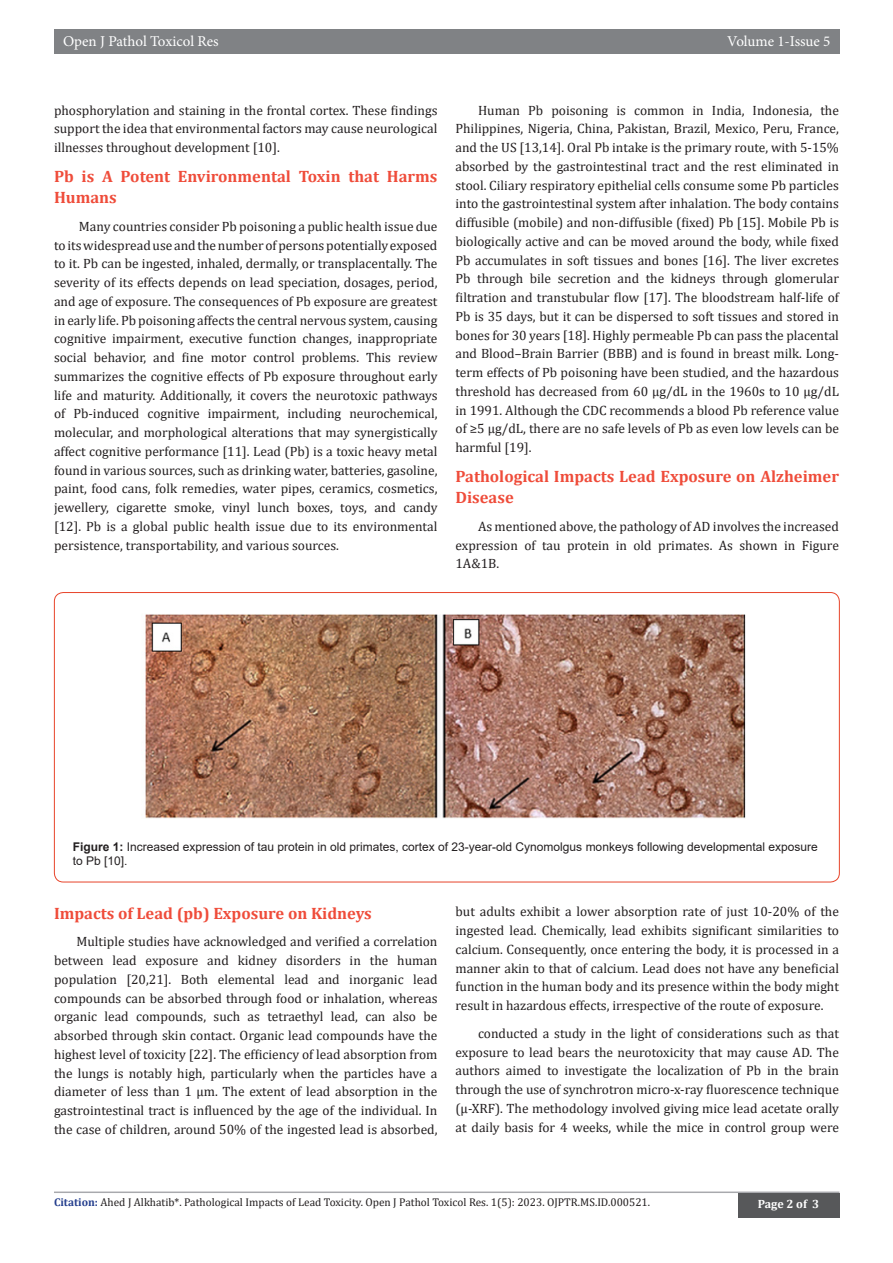
<style>
.page{position:relative;width:893px;height:1263px;background:#fff}
.page>*{position:absolute;margin:0;border:0;box-sizing:border-box;transform-origin:0 0}
.t1{font:700 16.5px/21px "Cambria";color:#ef4c3a}
.t2{font:15px "Minion Pro";letter-spacing:-.005em;color:#fff}
.t3{font:13.5px/18.8px "Cambria";color:#231f20;text-align:justify}
.t4{font:12px/14.4px "Arial";color:#231f20}
.t5{font:700 12px "Cambria";color:#fff}
.t6{font:11.25px "Cambria";color:#231f20}
.s1{font-weight:700}
.s2{font-weight:700;color:#253f8e}
</style>
<div class="page">
<div style="left:54px;top:29px;width:785px;height:25px;background:#808285"></div>
<hr style="left:54px;top:1191px;width:785px;height:2px;background:#a8a9ad">
<div style="left:738px;top:1193px;width:101px;height:24px;background:#57585a"></div>
<img style="left:145px;top:614px;width:601px;height:205px">
<p class="t2" style="left:63px;top:31px;width:157px">Open J Pathol Toxicol Res</p>
<p class="t2" style="left:727px;top:31px;width:105px">Volume 1-Issue 5</p>
<p class="t3" style="left:54px;top:101px;width:385px">phosphorylation and staining in the frontal cortex. These findings support the idea that environmental factors may cause neurological illnesses throughout development [10].</p>
<p class="t1" style="left:54px;top:166px;width:385px">Pb is A Potent Environmental Toxin that Harms<br>Humans</p>
<p class="t3" style="left:54px;top:217px;width:385px;text-indent:25px">Many countries consider Pb poisoning a public health issue due to its widespread use and the number of persons potentially exposed to it. Pb can be ingested, inhaled, dermally, or transplacentally. The severity of its effects depends on lead speciation, dosages, period, and age of exposure. The consequences of Pb exposure are greatest in early life. Pb poisoning affects the central nervous system, causing cognitive impairment, executive function changes, inappropriate social behavior, and fine motor control problems. This review summarizes the cognitive effects of Pb exposure throughout early life and maturity. Additionally, it covers the neurotoxic pathways of Pb-induced cognitive impairment, including neurochemical, molecular, and morphological alterations that may synergistically affect cognitive performance [11]. Lead (Pb) is a toxic heavy metal found in various sources, such as drinking water, batteries, gasoline, paint, food cans, folk remedies, water pipes, ceramics, cosmetics, jewellery, cigarette smoke, vinyl lunch boxes, toys, and candy [12]. Pb is a global public health issue due to its environmental persistence, transportability, and various sources.</p>
<p class="t3" style="left:455px;top:101px;width:385px;text-indent:22px">Human Pb poisoning is common in India, Indonesia, the Philippines, Nigeria, China, Pakistan, Brazil, Mexico, Peru, France, and the US [13,14]. Oral Pb intake is the primary route, with 5-15% absorbed by the gastrointestinal tract and the rest eliminated in stool. Ciliary respiratory epithelial cells consume some Pb particles into the gastrointestinal system after inhalation. The body contains diffusible (mobile) and non-diffusible (fixed) Pb [15]. Mobile Pb is biologically active and can be moved around the body, while fixed Pb accumulates in soft tissues and bones [16]. The liver excretes Pb through bile secretion and the kidneys through glomerular filtration and transtubular flow [17]. The bloodstream half-life of Pb is 35 days, but it can be dispersed to soft tissues and stored in bones for 30 years [18]. Highly permeable Pb can pass the placental and Blood–Brain Barrier (BBB) and is found in breast milk. Long&shy;term effects of Pb poisoning have been studied, and the hazardous threshold has decreased from 60 µg/dL in the 1960s to 10 µg/dL in 1991. Although the CDC recommends a blood Pb reference value of ≥5 µg/dL, there are no safe levels of Pb as even low levels can be harmful [19].</p>
<p class="t1" style="left:455px;top:466px;width:385px">Pathological Impacts Lead Exposure on Alzheimer<br>Disease</p>
<p class="t3" style="left:455px;top:517px;width:385px;text-indent:22px">As mentioned above, the pathology of AD involves the increased expression of tau protein in old primates. As shown in Figure 1A&amp;1B.</p>
<p class="t4" style="left:73px;top:839px;width:746px"><span class="s1">Figure 1:</span> Increased expression of tau protein in old primates, cortex of 23-year-old Cynomolgus monkeys following developmental exposure to Pb [10].</p>
<p class="t1" style="left:54px;top:902px;width:319px">Impacts of Lead (pb) Exposure on Kidneys</p>
<p class="t3" style="left:54px;top:932px;width:385px;text-indent:22px">Multiple studies have acknowledged and verified a correlation between lead exposure and kidney disorders in the human population [20,21]. Both elemental lead and inorganic lead compounds can be absorbed through food or inhalation, whereas organic lead compounds, such as tetraethyl lead, can also be absorbed through skin contact. Organic lead compounds have the highest level of toxicity [22]. The efficiency of lead absorption from the lungs is notably high, particularly when the particles have a diameter of less than 1 μm. The extent of lead absorption in the gastrointestinal tract is influenced by the age of the individual. In the case of children, around 50% of the ingested lead is absorbed,</p>
<p class="t3" style="left:455px;top:902px;width:385px">but adults exhibit a lower absorption rate of just 10-20% of the ingested lead. Chemically, lead exhibits significant similarities to calcium. Consequently, once entering the body, it is processed in a manner akin to that of calcium. Lead does not have any beneficial function in the human body and its presence within the body might result in hazardous effects, irrespective of the route of exposure.</p>
<p class="t3" style="left:455px;top:1024px;width:385px;text-indent:22px">conducted a study in the light of considerations such as that exposure to lead bears the neurotoxicity that may cause AD. The authors aimed to investigate the localization of Pb in the brain through the use of synchrotron micro-x-ray fluorescence technique (μ-XRF). The methodology involved giving mice lead acetate orally at daily basis for 4 weeks, while the mice in control group were</p>
<p class="t6" style="left:54px;top:1196px;width:598px"><span class="s2">Citation:</span> Ahed J Alkhatib*. Pathological Impacts of Lead Toxicity. Open J Pathol Toxicol Res. 1(5): 2023. OJPTR.MS.ID.000521.</p>
<p class="t5" style="left:758px;top:1196px;width:63px">Page 2 of 3</p>
</div>
